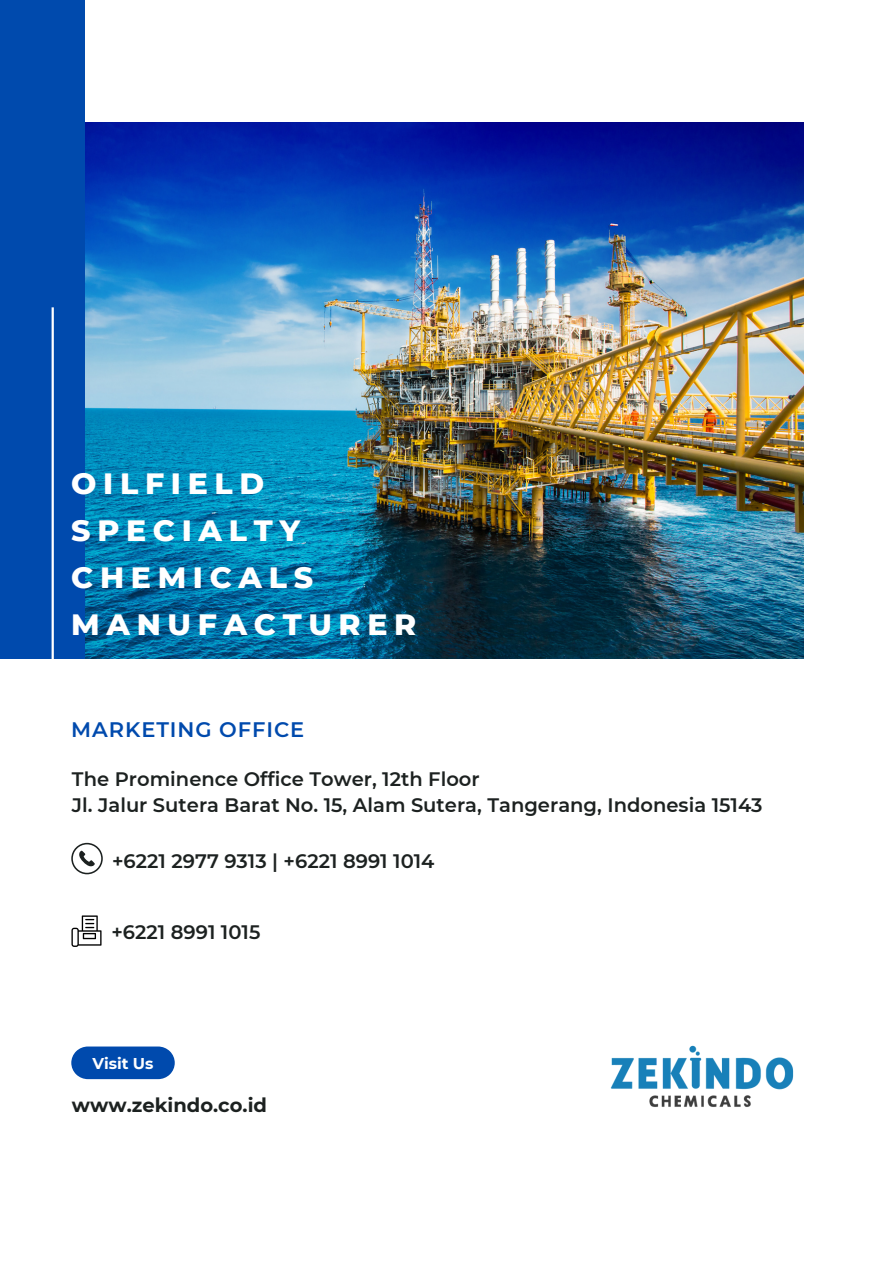
<style>
.page{position:relative;width:893px;height:1264px;background:#fff}
.page>*{position:absolute;margin:0;border:0;box-sizing:border-box;transform-origin:0 0}
.t1{font:800 30px/47.2px "Montserrat";letter-spacing:.22em;color:#fff}
.t2{font:600 21px "Montserrat";letter-spacing:.045em;color:#004aad}
.t3{font:600 19.5px/25.8px "Montserrat";color:#1c2120}
.t4{font:700 19.5px "Montserrat";color:#1c2120}
.t5{font:700 15.6px "Montserrat";color:#fff}
</style>
<div class="page">
<svg style="left:71px;top:1046px;width:104px;height:33px;background:#1659b4"></svg>
<svg style="left:71px;top:842px;width:32px;height:32px"></svg>
<svg style="left:71px;top:915px;width:30px;height:31px"></svg>
<img style="left:85px;top:123px;width:718px;height:535px">
<img style="left:610px;top:1045px;width:184px;height:62px">
<div style="left:0;top:0;width:85px;height:658px;background:#004aad"></div>
<hr style="left:52px;top:307px;width:2px;height:352px;background:#fff">
<h1 class="t1" style="left:71px;top:459px;width:346px">OILFIELD<br>SPECIALTY<br>CHEMICALS<br>MANUFACTURER</h1>
<p class="t2" style="left:71px;top:717px;width:234px">MARKETING OFFICE</p>
<p class="t3" style="left:72px;top:766px;width:692px">The Prominence Office Tower, 12th Floor<br>Jl. Jalur Sutera Barat No. 15, Alam Sutera, Tangerang, Indonesia 15143</p>
<p class="t3" style="left:112px;top:848px;width:324px">+6221 2977 9313 | +6221 8991 1014</p>
<p class="t3" style="left:111px;top:918px;width:150px">+6221 8991 1015</p>
<p class="t5" style="left:92px;top:1053px;width:63px">Visit Us</p>
<p class="t4" style="left:72px;top:1093px;width:196px">www.zekindo.co.id</p>
</div>
